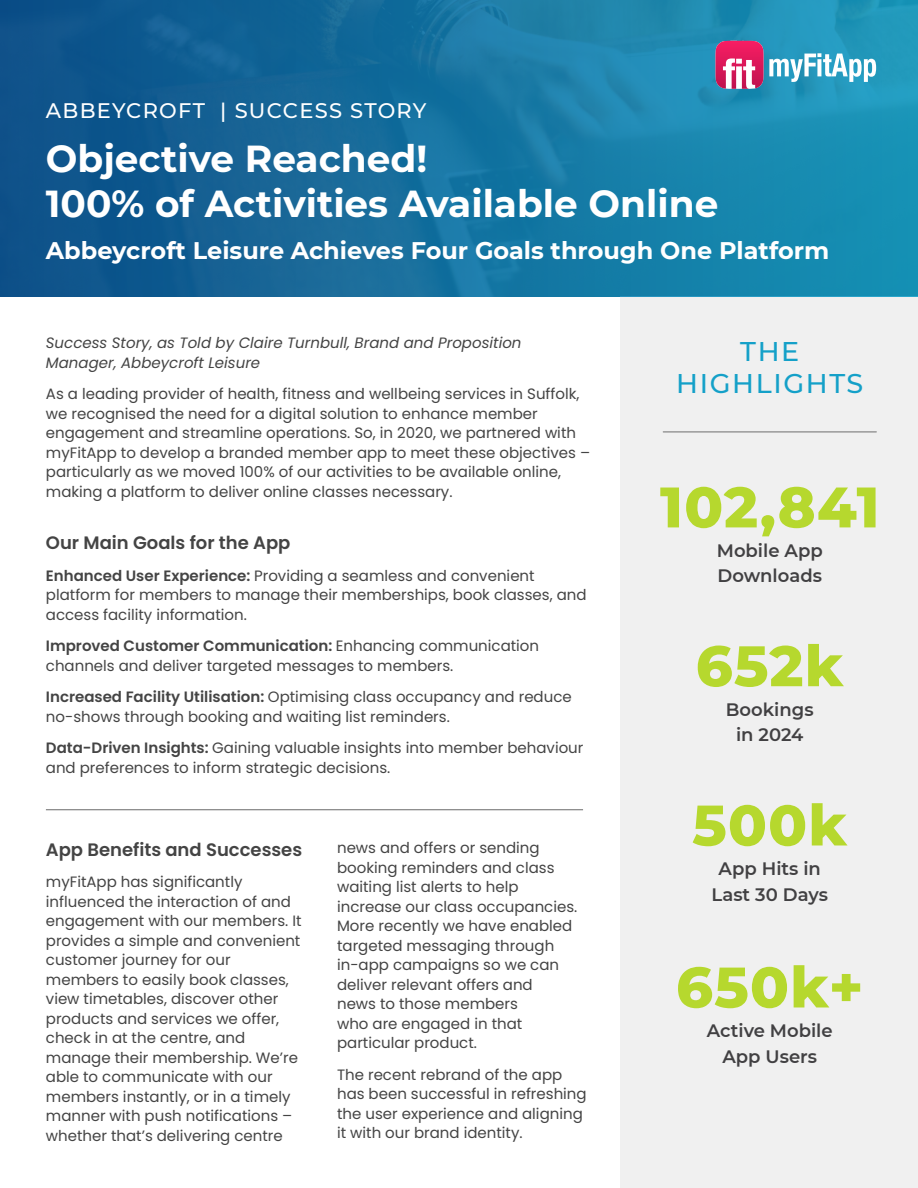
<style>
.page{position:relative;width:918px;height:1188px;background:#fff}
.page>*{position:absolute;margin:0;border:0;box-sizing:border-box;transform-origin:0 0}
.t1{font:800 57px "Montserrat";letter-spacing:.02em;color:#b6d82e}
.t2{font:700 37.5px/45px "Montserrat";color:#fff}
.t3{font:500 27px/32.4px "Montserrat";letter-spacing:.06em;color:#14a0c8;text-align:center}
.t4{font:700 24px "Montserrat";color:#fff}
.t5{font:500 21px "Montserrat";letter-spacing:.06em;color:#fff}
.t6{font:600 18px/25.5px "Montserrat";color:#414042;text-align:center}
.t7{font:600 18px "Poppins";color:#444}
.t8{font:15px/19.5px "Poppins";color:#444}
.t9{font:italic 15px/19.5px "Poppins";color:#444}
.s1{font-weight:600}
</style>
<div class="page">
<div style="left:621px;top:296px;width:297px;height:892px;background:#f0f0f0"></div>
<div style="left:0;top:0;width:918px;height:296px;background:linear-gradient(to right,#0f4f87,#1d98bb)"></div>
<hr style="left:663px;top:431px;width:213px;height:1px;background:#7a7a7a">
<svg style="left:715px;top:41px;width:161px;height:48px"></svg>
<hr style="left:46px;top:809px;width:537px;height:1px;background:#7a7a7a">
<h3 class="t5" style="left:46px;top:96px;width:382px">ABBEYCROFT | SUCCESS STORY</h3>
<h2 class="t2" style="left:46px;top:134px;width:674px">Objective Reached!<br>100% of Activities Available Online</h2>
<h3 class="t4" style="left:46px;top:233px;width:785px">Abbeycroft Leisure Achieves Four Goals through One Platform</h3>
<p class="t9" style="left:46px;top:333px;width:477px">Success Story, as Told by Claire Turnbull, Brand and Proposition<br>Manager, Abbeycroft Leisure</p>
<p class="t8" style="left:46px;top:384px;width:546px">As a leading provider of health, fitness and wellbeing services in Suffolk, we recognised the need for a digital solution to enhance member engagement and streamline operations. So, in 2020, we partnered with myFitApp to develop a branded member app to meet these objectives – particularly as we moved 100% of our activities to be available online, making a platform to deliver online classes necessary.</p>
<p class="t7" style="left:46px;top:533px;width:246px">Our Main Goals for the App</p>
<p class="t8" style="left:46px;top:566px;width:542px"><span class="s1">Enhanced User Experience:</span> Providing a seamless and convenient platform for members to manage their memberships, book classes, and access facility information.</p>
<p class="t8" style="left:46px;top:636px;width:495px"><span class="s1">Improved Customer Communication:</span> Enhancing communication channels and deliver targeted messages to members.</p>
<p class="t8" style="left:46px;top:687px;width:527px"><span class="s1">Increased Facility Utilisation:</span> Optimising class occupancy and reduce no-shows through booking and waiting list reminders.</p>
<p class="t8" style="left:46px;top:738px;width:539px"><span class="s1">Data-Driven Insights:</span> Gaining valuable insights into member behaviour and preferences to inform strategic decisions.</p>
<p class="t7" style="left:46px;top:839px;width:258px">App Benefits and Successes</p>
<p class="t8" style="left:46px;top:872px;width:257px">myFitApp has significantly influenced the interaction of and engagement with our members. It provides a simple and convenient customer journey for our members to easily book classes, view timetables, discover other products and services we offer, check in at the centre, and manage their membership. We’re able to communicate with our members instantly, or in a timely manner with push notifications – whether that’s delivering centre</p>
<p class="t8" style="left:337px;top:838px;width:242px">news and offers or sending booking reminders and class waiting list alerts to help increase our class occupancies.<br>More recently we have enabled targeted messaging through in-app campaigns so we can deliver relevant offers and<br>news to those members<br>who are engaged in that particular product.</p>
<p class="t8" style="left:337px;top:1065px;width:251px">The recent rebrand of the app has been successful in refreshing the user experience and aligning it with our brand identity.</p>
<h3 class="t3" style="left:676px;top:334px;width:189px">THE<br>HIGHLIGHTS</h3>
<h1 class="t1" style="left:660px;top:465px;width:221px">102,841</h1>
<p class="t6" style="left:717px;top:537px;width:107px;text-align:left">Mobile App<br>Downloads</p>
<h1 class="t1" style="left:696px;top:624px;width:149px">652k</h1>
<p class="t6" style="left:726px;top:696px;width:89px">Bookings in 2024</p>
<h1 class="t1" style="left:692px;top:783px;width:157px">500k</h1>
<p class="t6" style="left:712px;top:855px;width:118px">App Hits in<br>Last 30 Days</p>
<h1 class="t1" style="left:676px;top:945px;width:189px">650k+</h1>
<p class="t6" style="left:707px;top:1017px;width:127px">Active Mobile<br>App Users</p>
</div>
